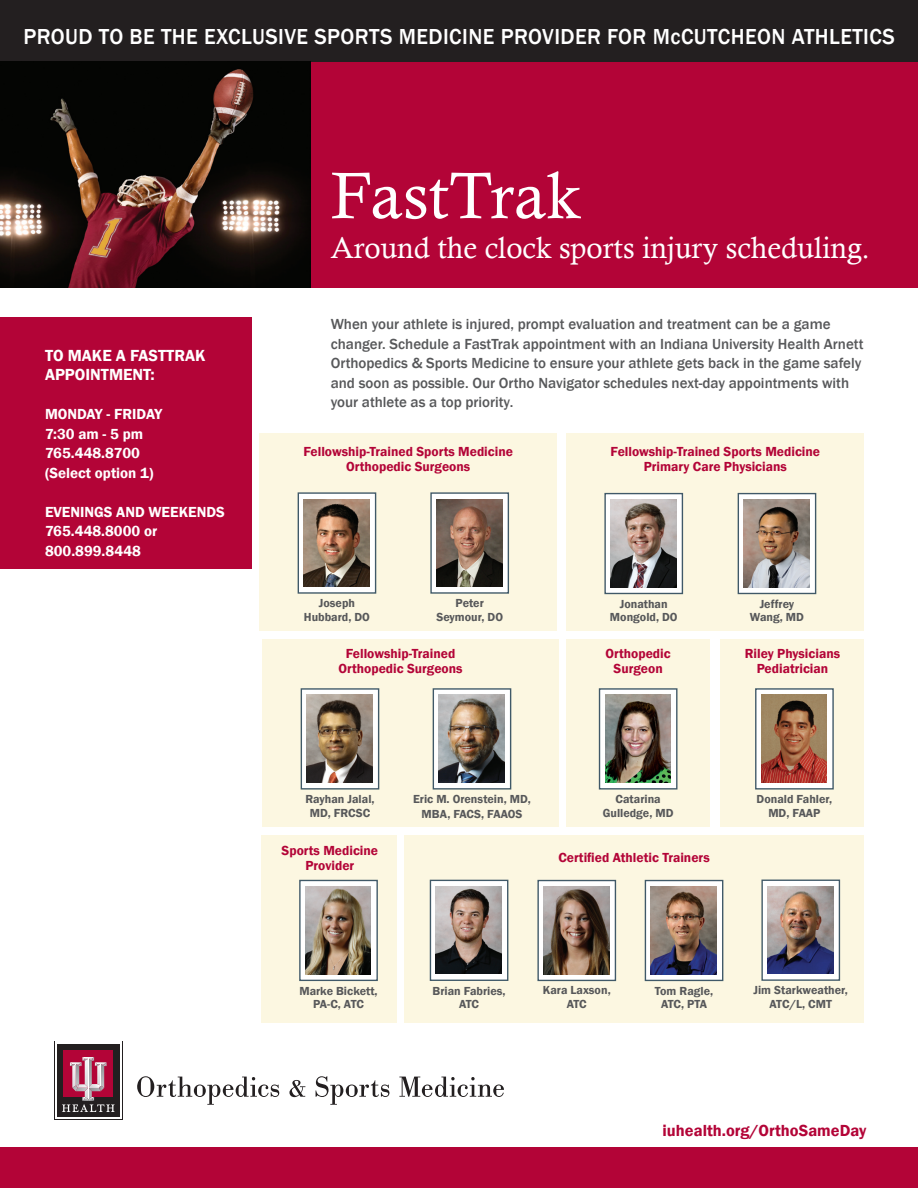
<style>
.page{position:relative;width:918px;height:1188px;background:#fff}
.page>*{position:absolute;margin:0;border:0;box-sizing:border-box;transform-origin:0 0}
.t1{font:66px "Calisto";letter-spacing:.005em;color:#fff}
.t2{font:30px "Calisto";color:#fff}
.t3{font:500 22.35px "Franklin Gothic";letter-spacing:.02em;color:#fff}
.t4{font:600 16.5px/19.5px "Franklin Gothic";color:#fff}
.t5{font:600 16.5px "Franklin Gothic";color:#b30437}
.t6{font:500 15px/19.5px "Franklin Gothic";color:#57585a}
.t7{font:600 15px/19.5px "Franklin Gothic";color:#fff}
.t8{font:600 13.5px/15px "Franklin Gothic";color:#b30437;text-align:center}
.t9{font:600 12px/13.5px "Franklin Gothic";color:#57585a;text-align:center}
</style>
<div class="page">
<div style="left:262px;top:835px;width:135px;height:188px;background:#fcf7e1"></div>
<div style="left:310px;top:50px;width:608px;height:238px;background:#b30437"></div>
<div style="left:0;top:1148px;width:918px;height:40px;background:#b30437"></div>
<svg style="left:54px;top:1041px;width:69px;height:79px"></svg>
<div style="left:55px;top:1042px;width:67px;height:77px;background:linear-gradient(to bottom,#231f20,#231f20)"></div>
<div style="left:57px;top:1044px;width:62px;height:73px;background:#231f20"></div>
<div style="left:64px;top:1051px;width:49px;height:46px;background:#b30437"></div>
<svg style="left:62px;top:1057px;width:53px;height:55px"></svg>
<svg style="left:137px;top:1076px;width:142px;height:29px"></svg>
<svg style="left:289px;top:1080px;width:16px;height:17px"></svg>
<svg style="left:316px;top:1076px;width:73px;height:29px"></svg>
<svg style="left:399px;top:1077px;width:105px;height:20px"></svg>
<div style="left:262px;top:639px;width:297px;height:187px;background:#fcf7e1"></div>
<svg style="left:301px;top:688px;width:78px;height:102px;fill:#fff"></svg>
<img style="left:307px;top:695px;width:65px;height:88px">
<svg style="left:433px;top:688px;width:78px;height:102px;fill:#fff"></svg>
<img style="left:439px;top:695px;width:65px;height:88px">
<div style="left:260px;top:434px;width:297px;height:197px;background:#fcf7e1"></div>
<div style="left:298px;top:492px;width:78px;height:102px;background:#fff;border:1px solid #405968"></div>
<img style="left:304px;top:499px;width:65px;height:88px">
<div style="left:430px;top:492px;width:79px;height:102px;background:#fff;border:1px solid #405968"></div>
<img style="left:437px;top:499px;width:65px;height:88px">
<div style="left:567px;top:639px;width:143px;height:187px;background:#fcf7e1"></div>
<div style="left:599px;top:688px;width:79px;height:102px;background:#fff;border:1px solid #405968"></div>
<img style="left:605px;top:695px;width:66px;height:88px">
<div style="left:0;top:317px;width:251px;height:252px;background:#b30437"></div>
<div style="left:404px;top:835px;width:460px;height:188px;background:#fcf7e1"></div>
<div style="left:761px;top:880px;width:79px;height:101px;background:#fff;border:1px solid #405968"></div>
<img style="left:768px;top:886px;width:65px;height:88px">
<div style="left:430px;top:880px;width:78px;height:101px;background:#fff;border:1px solid #405968"></div>
<img style="left:436px;top:886px;width:65px;height:88px">
<svg style="left:537px;top:880px;width:79px;height:101px;fill:#fff"></svg>
<img style="left:544px;top:887px;width:65px;height:87px">
<svg style="left:645px;top:880px;width:78px;height:101px;fill:#fff"></svg>
<img style="left:651px;top:887px;width:65px;height:87px">
<div style="left:567px;top:434px;width:297px;height:197px;background:#fcf7e1"></div>
<svg style="left:604px;top:493px;width:79px;height:101px;fill:#fff"></svg>
<img style="left:611px;top:500px;width:65px;height:87px">
<svg style="left:738px;top:493px;width:78px;height:101px;fill:#fff"></svg>
<img style="left:744px;top:500px;width:65px;height:87px">
<div style="left:721px;top:639px;width:143px;height:187px;background:#fcf7e1"></div>
<div style="left:0;top:0;width:918px;height:61px;background:#231f20"></div>
<img style="left:0;top:61px;width:310px;height:227px">
<div style="left:299px;top:880px;width:79px;height:101px;background:#fff;border:1px solid #405968"></div>
<img style="left:305px;top:886px;width:66px;height:88px">
<div style="left:755px;top:688px;width:79px;height:102px;background:#fff;border:1px solid #405968"></div>
<img style="left:761px;top:695px;width:66px;height:88px">
<p class="t3" style="left:23px;top:22px;width:873px">PROUD TO BE THE EXCLUSIVE SPORTS MEDICINE PROVIDER FOR McCUTCHEON ATHLETICS</p>
<p class="t1" style="left:331px;top:157px;width:251px">FastTrak</p>
<p class="t4" style="left:45px;top:346px;width:162px">TO MAKE A FASTTRAK<br>APPOINTMENT:</p>
<p class="t7" style="left:45px;top:405px;width:119px">MONDAY - FRIDAY</p>
<p class="t7" style="left:45px;top:424px;width:100px">7:30 am - 5 pm</p>
<p class="t7" style="left:45px;top:444px;width:97px">765.448.8700</p>
<p class="t7" style="left:45px;top:463px;width:110px">(Select option 1)</p>
<p class="t7" style="left:45px;top:502px;width:181px">EVENINGS AND WEEKENDS</p>
<p class="t7" style="left:45px;top:522px;width:114px">765.448.8000 or<br>800.899.8448</p>
<p class="t2" style="left:331px;top:230px;width:541px">Around the clock sports injury scheduling.</p>
<p class="t6" style="left:331px;top:315px;width:534px">When your athlete is injured, prompt evaluation and treatment can be a game changer. Schedule a FastTrak appointment with an Indiana University Health Arnett Orthopedics &amp; Sports Medicine to ensure your athlete gets back in the game safely and soon as possible. Our Ortho Navigator schedules next-day appointments with your athlete as a top priority.</p>
<p class="t8" style="left:303px;top:444px;width:211px">Fellowship-Trained Sports Medicine<br>Orthopedic Surgeons</p>
<p class="t8" style="left:610px;top:444px;width:211px">Fellowship-Trained Sports Medicine<br>Primary Care Physicians</p>
<p class="t9" style="left:304px;top:597px;width:68px">Joseph<br>Hubbard, DO</p>
<p class="t9" style="left:436px;top:597px;width:68px">Peter<br>Seymour, DO</p>
<p class="t8" style="left:346px;top:646px;width:111px">Fellowship-Trained</p>
<p class="t8" style="left:338px;top:661px;width:126px">Orthopedic Surgeons</p>
<p class="t9" style="left:610px;top:597px;width:69px">Jonathan<br>Mongold, DO</p>
<p class="t9" style="left:760px;top:597px;width:36px">Jeffrey</p>
<p class="t9" style="left:750px;top:611px;width:56px">Wang, MD</p>
<p class="t8" style="left:745px;top:646px;width:97px">Riley Physicians<br>Pediatrician</p>
<p class="t8" style="left:606px;top:646px;width:67px">Orthopedic<br>Surgeon</p>
<p class="t9" style="left:305px;top:793px;width:71px">Rayhan Jalal,<br>MD, FRCSC</p>
<p class="t8" style="left:282px;top:843px;width:98px">Sports Medicine<br>Provider</p>
<p class="t9" style="left:413px;top:793px;width:119px">Eric M. Orenstein, MD,</p>
<p class="t9" style="left:422px;top:808px;width:102px">MBA, FACS, FAAOS</p>
<p class="t9" style="left:603px;top:793px;width:72px">Catarina<br>Gulledge, MD</p>
<p class="t8" style="left:558px;top:850px;width:153px">Certified Athletic Trainers</p>
<p class="t9" style="left:757px;top:793px;width:77px">Donald Fahler,<br>MD, FAAP</p>
<p class="t9" style="left:299px;top:984px;width:80px">Marke Bickett,<br>PA-C, ATC</p>
<p class="t9" style="left:433px;top:984px;width:75px">Brian Fabries,<br>ATC</p>
<p class="t9" style="left:543px;top:984px;width:69px">Kara Laxson,<br>ATC</p>
<p class="t9" style="left:655px;top:984px;width:60px">Tom Ragle,</p>
<p class="t9" style="left:661px;top:998px;width:47px">ATC, PTA</p>
<p class="t9" style="left:754px;top:984px;width:96px">Jim Starkweather,<br>ATC/L, CMT</p>
<p class="t5" style="left:663px;top:1120px;width:205px">iuhealth.org/OrthoSameDay</p>
</div>
